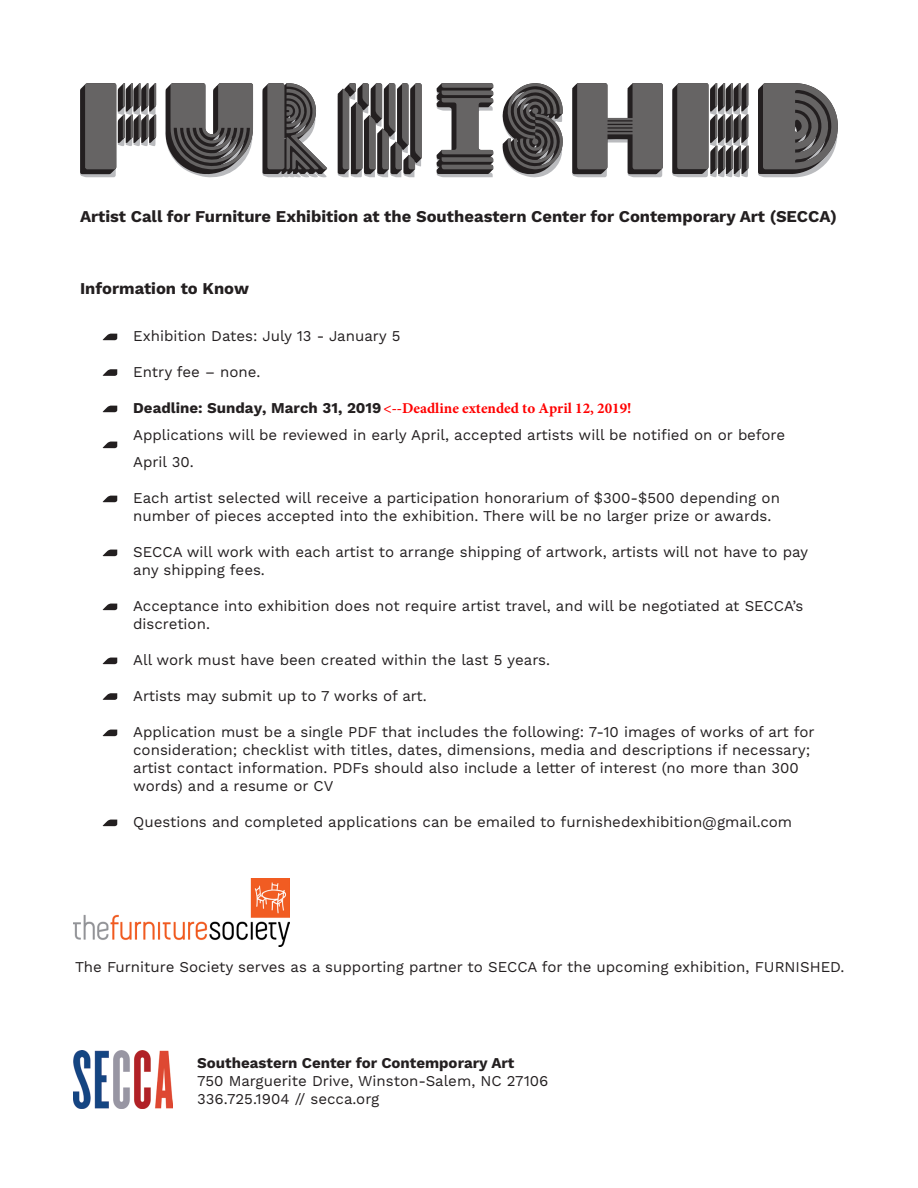
<style>
.page{position:relative;width:918px;height:1188px;background:#fff}
.page>*{position:absolute;margin:0;border:0;box-sizing:border-box;transform-origin:0 0}
.t1{font:700 16.5px "Work Sans";color:#231f20}
.t2{font:15px/18px "Work Sans";color:#231f20}
.t3{font:700 15px "Work Sans";color:#231f20}
.s1{font-weight:700}
.s2{font-family:"Minion Pro";font-weight:700;color:#f00}
</style>
<div class="page">
<svg style="left:572px;top:83px;width:91px;height:94px"></svg>
<svg style="left:758px;top:83px;width:80px;height:94px;background:#6f6d6e"></svg>
<svg style="left:165px;top:83px;width:88px;height:95px;background:#737171"></svg>
<svg style="left:437px;top:83px;width:56px;height:94px"></svg>
<svg style="left:502px;top:83px;width:61px;height:95px"></svg>
<svg style="left:80px;top:83px;width:76px;height:94px"></svg>
<svg style="left:672px;top:83px;width:77px;height:94px;background:#666465"></svg>
<svg style="left:262px;top:83px;width:65px;height:95px"></svg>
<svg style="left:338px;top:83px;width:84px;height:94px;background:#666464"></svg>
<svg style="left:103px;top:334px;width:14px;height:6px"></svg>
<svg style="left:103px;top:369px;width:14px;height:7px"></svg>
<svg style="left:103px;top:406px;width:14px;height:6px"></svg>
<svg style="left:103px;top:442px;width:14px;height:6px"></svg>
<svg style="left:103px;top:496px;width:14px;height:6px"></svg>
<svg style="left:103px;top:550px;width:14px;height:6px"></svg>
<svg style="left:103px;top:604px;width:14px;height:6px"></svg>
<svg style="left:103px;top:658px;width:14px;height:6px"></svg>
<svg style="left:103px;top:693px;width:14px;height:7px"></svg>
<svg style="left:103px;top:730px;width:14px;height:6px"></svg>
<svg style="left:103px;top:820px;width:14px;height:6px"></svg>
<img style="left:73px;top:1051px;width:99px;height:58px">
<img style="left:73px;top:879px;width:216px;height:68px">
<p class="t1" style="left:80px;top:207px;width:758px">Artist Call for Furniture Exhibition at the Southeastern Center for Contemporary Art (SECCA)</p>
<p class="t1" style="left:80px;top:279px;width:170px">Information to Know</p>
<p class="t2" style="left:133px;top:328px;width:269px">Exhibition Dates: July 13 - January 5</p>
<p class="t2" style="left:133px;top:364px;width:129px">Entry fee – none.</p>
<p class="t2" style="left:133px;top:395px;width:654px;line-height:27px"><span class="s1">Deadline: Sunday, March 31, 2019</span><span class="s2">&lt;--Deadline extended to April 12, 2019!<br></span>Applications will be reviewed in early April, accepted artists will be notified on or before<br>April 30.</p>
<p class="t2" style="left:133px;top:490px;width:648px">Each artist selected will receive a participation honorarium of $300-$500 depending on number of pieces accepted into the exhibition. There will be no larger prize or awards.</p>
<p class="t2" style="left:133px;top:544px;width:677px">SECCA will work with each artist to arrange shipping of artwork, artists will not have to pay any shipping fees.</p>
<p class="t2" style="left:133px;top:598px;width:672px">Acceptance into exhibition does not require artist travel, and will be negotiated at SECCA’s discretion.</p>
<p class="t2" style="left:133px;top:652px;width:418px">All work must have been created within the last 5 years.</p>
<p class="t2" style="left:133px;top:688px;width:295px">Artists may submit up to 7 works of art.</p>
<p class="t2" style="left:133px;top:724px;width:683px">Application must be a single PDF that includes the following: 7-10 images of works of art for consideration; checklist with titles, dates, dimensions, media and descriptions if necessary; artist contact information. PDFs should also include a letter of interest (no more than 300 words) and a resume or CV</p>
<p class="t2" style="left:133px;top:814px;width:661px">Questions and completed applications can be emailed to furnishedexhibition@gmail.com</p>
<p class="t2" style="left:75px;top:959px;width:771px">The Furniture Society serves as a supporting partner to SECCA for the upcoming exhibition, FURNISHED.</p>
<p class="t3" style="left:197px;top:1054px;width:319px">Southeastern Center for Contemporary Art</p>
<p class="t2" style="left:197px;top:1073px;width:353px">750 Marguerite Drive, Winston-Salem, NC 27106</p>
<p class="t2" style="left:197px;top:1091px;width:184px">336.725.1904 // secca.org</p>
</div>
